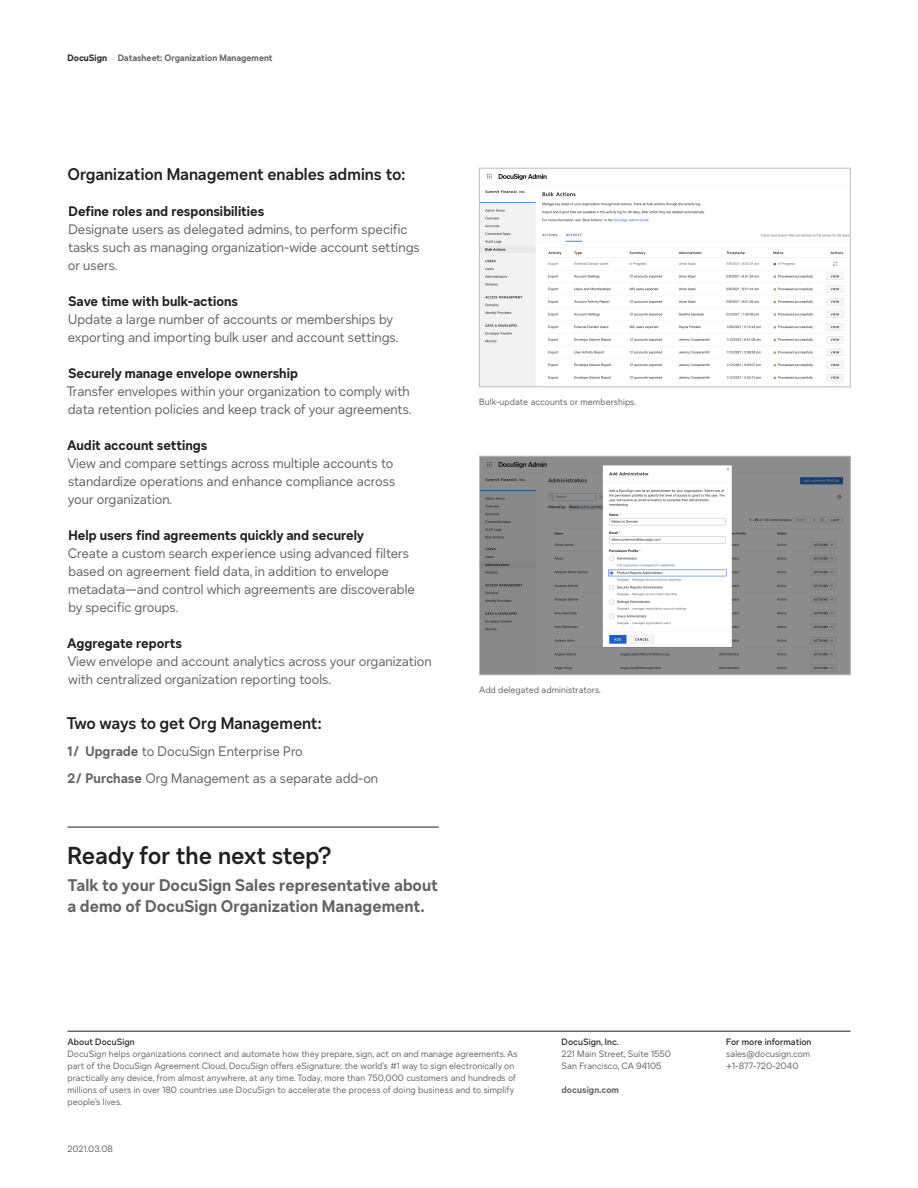
<style>
.page{position:relative;width:918px;height:1188px;background:#fff}
.page>*{position:absolute;margin:0;border:0;box-sizing:border-box;transform-origin:0 0}
.t1{font:600 24px "DS Indigo";letter-spacing:-.005em;color:#231f20}
.intro_text{font:700 16.5px/21px "DS Indigo";color:#636366}
.t2{font:600 16.5px "DS Indigo";letter-spacing:-.005em;color:#231f20}
.text{font:13.5px/18px "DS Indigo";letter-spacing:-.005em;color:#636366}
.t3{font:700 13.5px "DS Indigo";letter-spacing:-.005em;color:#231f20}
.small_print{font:9px/12px "DS Indigo";letter-spacing:.005em;color:#636366}
.running_head{font:700 9px "DS Indigo";color:#636366}
.small_print-2{font:700 9px "DS Indigo";letter-spacing:.005em;color:#636366}
.s1{color:#231f20}
.s2{font-weight:700}
.s3{font-weight:500;color:#231f20}
</style>
<div class="page">
<hr style="left:68px;top:1031px;width:782px;height:1px;background:#231f20">
<hr style="left:68px;top:827px;width:371px;height:1px;background:#231f20">
<img style="left:481px;top:173px;width:368px;height:212px">
<div style="left:479px;top:168px;width:372px;height:219px;border:1px solid #bcbdc0"></div>
<img style="left:481px;top:458px;width:368px;height:215px">
<div style="left:479px;top:456px;width:372px;height:219px;border:1px solid #bcbdc0"></div>
<p class="running_head" style="left:68px;top:51px;width:207px"><span class="s1">DocuSign</span> Datasheet: Organization Management</p>
<h3 class="t2" style="left:67px;top:163px;width:339px">Organization Management enables admins to:</h3>
<h4 class="t3" style="left:68px;top:202px;width:197px">Define roles and responsibilities</h4>
<p class="text" style="left:68px;top:220px;width:353px">Designate users as delegated admins, to perform specific tasks such as managing organization-wide account settings or users.</p>
<h4 class="t3" style="left:68px;top:292px;width:171px">Save time with bulk-actions</h4>
<p class="text" style="left:68px;top:310px;width:332px">Update a large number of accounts or memberships by exporting and importing bulk user and account settings.</p>
<h4 class="t3" style="left:68px;top:364px;width:232px">Securely manage envelope ownership</h4>
<p class="text" style="left:66px;top:382px;width:347px">Transfer envelopes within your organization to comply with data retention policies and keep track of your agreements.</p>
<h4 class="t3" style="left:67px;top:436px;width:142px">Audit account settings</h4>
<p class="text" style="left:68px;top:454px;width:329px">View and compare settings across multiple accounts to standardize operations and enhance compliance across your organization.</p>
<h4 class="t3" style="left:68px;top:526px;width:297px">Help users find agreements quickly and securely</h4>
<p class="text" style="left:68px;top:544px;width:349px">Create a custom search experience using advanced filters based on agreement field data, in addition to envelope metadata—and control which agreements are discoverable by specific groups.</p>
<h4 class="t3" style="left:67px;top:634px;width:116px">Aggregate reports</h4>
<p class="text" style="left:68px;top:652px;width:366px">View envelope and account analytics across your organization with centralized organization reporting tools.</p>
<h3 class="t2" style="left:66px;top:712px;width:257px">Two ways to get Org Management:</h3>
<p class="text" style="left:68px;top:742px;width:237px"><span class="s2">1/ Upgrade</span> to DocuSign Enterprise Pro</p>
<p class="text" style="left:68px;top:769px;width:312px"><span class="s2">2/ Purchase</span> Org Management as a separate add-on</p>
<h2 class="t1" style="left:68px;top:840px;width:266px">Ready for the next step?</h2>
<p class="intro_text" style="left:68px;top:875px;width:372px">Talk to your DocuSign Sales representative about a demo of DocuSign Organization Management.</p>
<p class="small_print" style="left:479px;top:396px;width:158px">Bulk-update accounts or memberships.</p>
<p class="small_print" style="left:479px;top:684px;width:123px">Add delegated administrators.</p>
<p class="small_print" style="left:68px;top:1036px;width:452px"><span class="s3">About DocuSign<br></span>DocuSign helps organizations connect and automate how they prepare, sign, act on and manage agreements. As part of the DocuSign Agreement Cloud, DocuSign offers eSignature: the world’s #1 way to sign electronically on practically any device, from almost anywhere, at any time. Today, more than 750,000 customers and hundreds of millions of users in over 180 countries use DocuSign to accelerate the process of doing business and to simplify people’s lives.</p>
<p class="small_print" style="left:726px;top:1036px;width:87px"><span class="s3">For more information </span>sales@docusign.com +1-877-720-2040</p>
<p class="small_print" style="left:562px;top:1036px;width:111px"><span class="s3">DocuSign, Inc.<br></span>221 Main Street, Suite 1550<br>San Francisco, CA 94105</p>
<p class="small_print-2" style="left:562px;top:1084px;width:59px">docusign.com</p>
<p class="small_print" style="left:68px;top:1143px;width:47px">2021.03.08</p>
</div>
